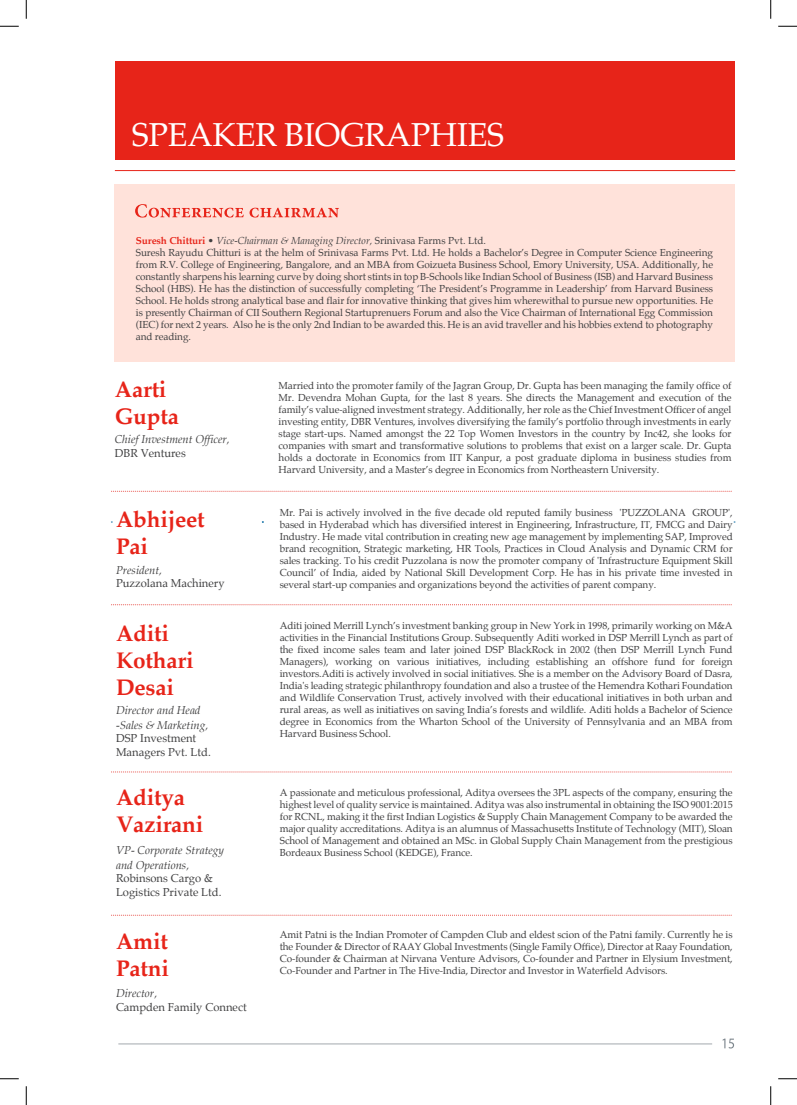
<style>
.page{position:relative;width:797px;height:1105px;background:#fff}
.page>*{position:absolute;margin:0;border:0;box-sizing:border-box;transform-origin:0 0}
.t1{font:32.5px "Palatino";letter-spacing:-.01em;color:#fff}
.t2{font:700 22.5px/27px "Palatino";letter-spacing:-.01em;color:#e72419}
.t3{font:11.25px/13.5px "Palatino";color:#404041}
.t4{font:italic 11.25px/14.5px "Palatino";color:#404041}
.t5{font:10px/12px "Palatino";letter-spacing:-.01em;color:#404041;text-align:justify}
.s1{font-weight:700;color:#e72419}
.s2{font-style:italic}
</style>
<div class="page">
<div style="left:115px;top:62px;width:620px;height:98px;background:#e72419"></div>
<hr style="left:115px;top:170px;width:620px;height:1px;background:#e72419">
<svg style="left:722px;top:1038px;width:12px;height:10px"></svg>
<hr style="left:118px;top:1043px;width:594px;height:1px;background:#a2a8ad">
<svg style="left:112px;top:491px;width:619px;height:1px"></svg>
<svg style="left:112px;top:604px;width:619px;height:1px"></svg>
<svg style="left:113px;top:772px;width:618px;height:1px"></svg>
<svg style="left:112px;top:915px;width:619px;height:1px"></svg>
<div style="left:115px;top:184px;width:620px;height:177px;background:#ffe2da"></div>
<svg style="left:135px;top:204px;width:204px;height:14px"></svg>
<svg style="left:0;top:25px;width:19px;height:2px"></svg>
<svg style="left:778px;top:25px;width:19px;height:2px"></svg>
<svg style="left:0;top:1078px;width:19px;height:1px"></svg>
<svg style="left:778px;top:1078px;width:19px;height:1px"></svg>
<svg style="left:25px;top:0;width:2px;height:19px"></svg>
<svg style="left:25px;top:1086px;width:2px;height:19px"></svg>
<svg style="left:770px;top:0;width:1px;height:19px"></svg>
<svg style="left:770px;top:1086px;width:1px;height:19px"></svg>
<h1 class="t1" style="left:132px;top:108px;width:374px">SPEAKER BIOGRAPHIES</h1>
<p class="t5" style="left:136px;top:235px;width:578px;text-align:left"><span class="s1">Suresh Chitturi</span> • <span class="s2">Vice-Chairman &amp; Managing Director,</span> Srinivasa Farms Pvt. Ltd.<br>Suresh Rayudu Chitturi is at the helm of Srinivasa Farms Pvt. Ltd. He holds a Bachelor’s Degree in Computer Science Engineering from R.V. College of Engineering, Bangalore, and an MBA from Goizueta Business School, Emory University, USA. Additionally, he constantly sharpens his learning curve by doing short stints in top B-Schools like Indian School of Business (ISB) and Harvard Business School (HBS). He has the distinction of successfully completing ‘The President’s Programme in Leadership’ from Harvard Business School. He holds strong analytical base and flair for innovative thinking that gives him wherewithal to pursue new opportunities. He is presently Chairman of CII Southern Regional Startuprenuers Forum and also the Vice Chairman of International Egg Commission (IEC) for next 2 years. Also he is the only 2nd Indian to be awarded this. He is an avid traveller and his hobbies extend to photography and reading.</p>
<h2 class="t2" style="left:115px;top:375px;width:66px">Aarti<br>Gupta</h2>
<p class="t4" style="left:115px;top:432px;width:116px">Chief Investment Officer,</p>
<p class="t3" style="left:115px;top:446px;width:73px">DBR Ventures</p>
<h2 class="t2" style="left:116px;top:505px;width:90px">Abhijeet<br>Pai</h2>
<p class="t4" style="left:116px;top:562px;width:47px">President,</p>
<p class="t3" style="left:116px;top:576px;width:110px">Puzzolana Machinery</p>
<h2 class="t2" style="left:116px;top:619px;width:79px">Aditi<br>Kothari<br>Desai</h2>
<p class="t4" style="left:116px;top:703px;width:94px">Director and Head -Sales &amp; Marketing,</p>
<p class="t3" style="left:116px;top:731px;width:96px">DSP Investment<br>Managers Pvt. Ltd.</p>
<h2 class="t2" style="left:116px;top:783px;width:89px">Aditya<br>Vazirani</h2>
<p class="t4" style="left:116px;top:843px;width:110px">VP- Corporate Strategy and Operations,</p>
<p class="t3" style="left:116px;top:872px;width:107px">Robinsons Cargo &amp;<br>Logistics Private Ltd.</p>
<h2 class="t2" style="left:116px;top:928px;width:54px">Amit<br>Patni</h2>
<p class="t4" style="left:116px;top:986px;width:43px">Director,</p>
<p class="t3" style="left:116px;top:1000px;width:132px">Campden Family Connect</p>
<p class="t5" style="left:278px;top:379px;width:454px">Married into the promoter family of the Jagran Group, Dr. Gupta has been managing the family office of Mr. Devendra Mohan Gupta, for the last 8 years. She directs the Management and execution of the family’s value-aligned investment strategy. Additionally, her role as the Chief Investment Officer of angel investing entity, DBR Ventures, involves diversifying the family’s portfolio through investments in early stage start-ups. Named amongst the 22 Top Women Investors in the country by Inc42, she looks for companies with smart and transformative solutions to problems that exist on a larger scale. Dr. Gupta holds a doctorate in Economics from IIT Kanpur, a post graduate diploma in business studies from Harvard University, and a Master’s degree in Economics from Northeastern University.</p>
<p class="t5" style="left:280px;top:506px;width:454px">Mr. Pai is actively involved in the five decade old reputed family business 'PUZZOLANA GROUP', based in Hyderabad which has diversified interest in Engineering, Infrastructure, IT, FMCG and Dairy Industry. He made vital contribution in creating new age management by implementing SAP, Improved brand recognition, Strategic marketing, HR Tools, Practices in Cloud Analysis and Dynamic CRM for sales tracking. To his credit Puzzolana is now the promoter company of 'Infrastructure Equipment Skill Council’ of India, aided by National Skill Development Corp. He has in his private time invested in several start-up companies and organizations beyond the activities of parent company.</p>
<p class="t5" style="left:280px;top:619px;width:454px">Aditi joined Merrill Lynch’s investment banking group in New York in 1998, primarily working on M&amp;A activities in the Financial Institutions Group. Subsequently Aditi worked in DSP Merrill Lynch as part of the fixed income sales team and later joined DSP BlackRock in 2002 (then DSP Merrill Lynch Fund Managers), working on various initiatives, including establishing an offshore fund for foreign investors.Aditi is actively involved in social initiatives. She is a member on the Advisory Board of Dasra, India's leading strategic philanthropy foundation and also a trustee of the Hemendra Kothari Foundation and Wildlife Conservation Trust, actively involved with their educational initiatives in both urban and rural areas, as well as initiatives on saving India’s forests and wildlife. Aditi holds a Bachelor of Science degree in Economics from the Wharton School of the University of Pennsylvania and an MBA from Harvard Business School.</p>
<p class="t5" style="left:280px;top:787px;width:454px">A passionate and meticulous professional, Aditya oversees the 3PL aspects of the company, ensuring the highest level of quality service is maintained. Aditya was also instrumental in obtaining the ISO 9001:2015 for RCNL, making it the first Indian Logistics &amp; Supply Chain Management Company to be awarded the major quality accreditations. Aditya is an alumnus of Massachusetts Institute of Technology (MIT), Sloan School of Management and obtained an MSc. in Global Supply Chain Management from the prestigious Bordeaux Business School (KEDGE), France.</p>
<p class="t5" style="left:280px;top:928px;width:454px">Amit Patni is the Indian Promoter of Campden Club and eldest scion of the Patni family. Currently he is the Founder &amp; Director of RAAY Global Investments (Single Family Office), Director at Raay Foundation, Co-founder &amp; Chairman at Nirvana Venture Advisors, Co-founder and Partner in Elysium Investment, Co-Founder and Partner in The Hive-India, Director and Investor in Waterfield Advisors.</p>
</div>
